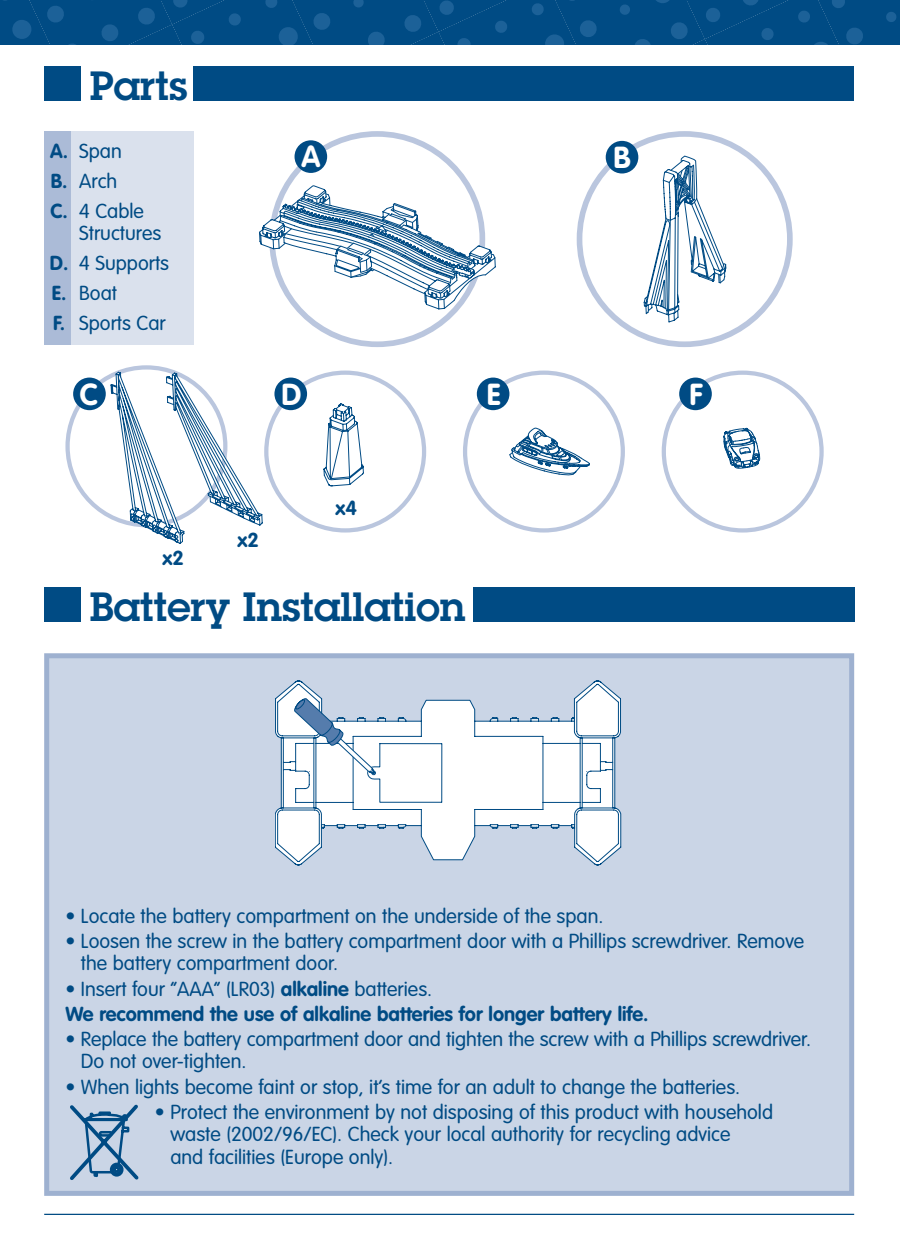
<style>
.page{position:relative;width:900px;height:1260px;background:#fff}
.page>*{position:absolute;margin:0;border:0;box-sizing:border-box;transform-origin:0 0}
.t1{font:600 40px "Lubalin Graph";color:#004b84}
.t2{font:700 30px "VAG Rounded";color:#fff}
.t3{font:300 20px/30px "VAG Rounded";color:#004b84}
.t4{font:700 20px/25.2px "VAG Rounded";color:#004b84}
.s1{font-weight:700}
.s2{font-weight:300}
</style>
<div class="page">
<svg style="left:0;top:0;width:900px;height:45px;background:#034d86"></svg>
<svg style="left:259px;top:185px;width:237px;height:125px"></svg>
<div style="left:577px;top:131px;width:216px;height:216px;border:6px solid #bac6de;border-radius:50%"></div>
<div style="left:264px;top:371px;width:162px;height:162px;border:4px solid #bac6de;border-radius:50%"></div>
<div style="left:47px;top:656px;width:805px;height:537px;background:#cad5e6"></div>
<div style="left:44px;top:653px;width:810px;height:543px;border:5px solid #9eb1d0"></div>
<div style="left:44px;top:132px;width:150px;height:213px;background:#dae1ed"></div>
<div style="left:44px;top:132px;width:27px;height:213px;background:#abbbd7"></div>
<svg style="left:643px;top:155px;width:84px;height:168px"></svg>
<svg style="left:323px;top:403px;width:41px;height:84px"></svg>
<div style="left:44px;top:66px;width:37px;height:35px;background:#004b84"></div>
<div style="left:194px;top:66px;width:660px;height:35px;background:#004b84"></div>
<div style="left:606px;top:141px;width:32px;height:33px;background:#004b84;border-radius:50%"></div>
<div style="left:44px;top:587px;width:37px;height:35px;background:#004b84"></div>
<div style="left:473px;top:587px;width:381px;height:35px;background:#004b84"></div>
<svg style="left:275px;top:681px;width:346px;height:184px"></svg>
<svg style="left:294px;top:697px;width:112px;height:77px"></svg>
<div style="left:274px;top:378px;width:33px;height:32px;background:#004b84;border-radius:50%"></div>
<div style="left:463px;top:371px;width:162px;height:162px;border:4px solid #bac6de;border-radius:50%"></div>
<svg style="left:509px;top:427px;width:81px;height:49px"></svg>
<div style="left:477px;top:378px;width:32px;height:32px;background:#004b84;border-radius:50%"></div>
<div style="left:73px;top:378px;width:33px;height:32px;background:#004b84;border-radius:50%"></div>
<hr style="left:44px;top:1214px;width:810px;height:1px;background:#004b84">
<svg style="left:110px;top:371px;width:153px;height:173px"></svg>
<div style="left:662px;top:371px;width:162px;height:162px;border:4px solid #bac6de;border-radius:50%"></div>
<svg style="left:723px;top:427px;width:37px;height:42px"></svg>
<div style="left:679px;top:378px;width:33px;height:32px;background:#004b84;border-radius:50%"></div>
<svg style="left:70px;top:1105px;width:68px;height:75px"></svg>
<div style="left:295px;top:140px;width:32px;height:33px;background:#004b84;border-radius:50%"></div>
<h1 class="t1" style="left:90px;top:59px;width:99px">Parts</h1>
<p class="t3" style="left:50px;top:136px;width:95px"><span class="s1">A.</span> Span<br><span class="s1">B.</span> Arch<br><span class="s1">C.</span> 4 Cable</p>
<p class="t3" style="left:50px;top:219px;width:121px;text-indent:29px">Structures<br><span class="s1">D.</span> 4 Supports<br><span class="s1">E.</span> Boat<br><span class="s1">F.</span> Sports Car</p>
<h2 class="t2" style="left:301px;top:139px;width:20px">A</h2>
<h2 class="t2" style="left:613px;top:140px;width:19px">B</h2>
<h2 class="t2" style="left:80px;top:377px;width:20px">C</h2>
<h2 class="t2" style="left:282px;top:376px;width:22px">D</h2>
<h2 class="t2" style="left:487px;top:376px;width:15px">E</h2>
<h2 class="t2" style="left:690px;top:377px;width:15px">F</h2>
<p class="t4" style="left:162px;top:547px;width:23px">x2</p>
<p class="t4" style="left:237px;top:528px;width:23px">x2</p>
<p class="t4" style="left:335px;top:496px;width:23px">x4</p>
<h1 class="t1" style="left:90px;top:580px;width:377px">Battery Installation</h1>
<p class="t3" style="left:65px;top:901px;width:540px">• Locate the battery compartment on the underside of the span.</p>
<p class="t3" style="left:81px;top:930px;width:725px;line-height:22.5px;text-indent:-15px">• Loosen the screw in the battery compartment door with a Phillips screwdriver. Remove the battery compartment door.</p>
<p class="t4" style="left:65px;top:977px;width:585px"><span class="s2">• Insert four “AAA” (LR03)</span> alkaline <span class="s2">batteries.<br></span>We recommend the use of alkaline batteries for longer battery life.</p>
<p class="t3" style="left:81px;top:1028px;width:732px;line-height:22.5px;text-indent:-16px">• Replace the battery compartment door and tighten the screw with a Phillips screwdriver.<br>Do not over-tighten.</p>
<p class="t3" style="left:65px;top:1072px;width:676px">• When lights become faint or stop, it’s time for an adult to change the batteries.</p>
<p class="t3" style="left:170px;top:1101px;width:604px;line-height:22.5px;text-indent:-16px">• Protect the environment by not disposing of this product with household waste (2002/96/EC). Check your local authority for recycling advice<br>and facilities (Europe only).</p>
</div>
